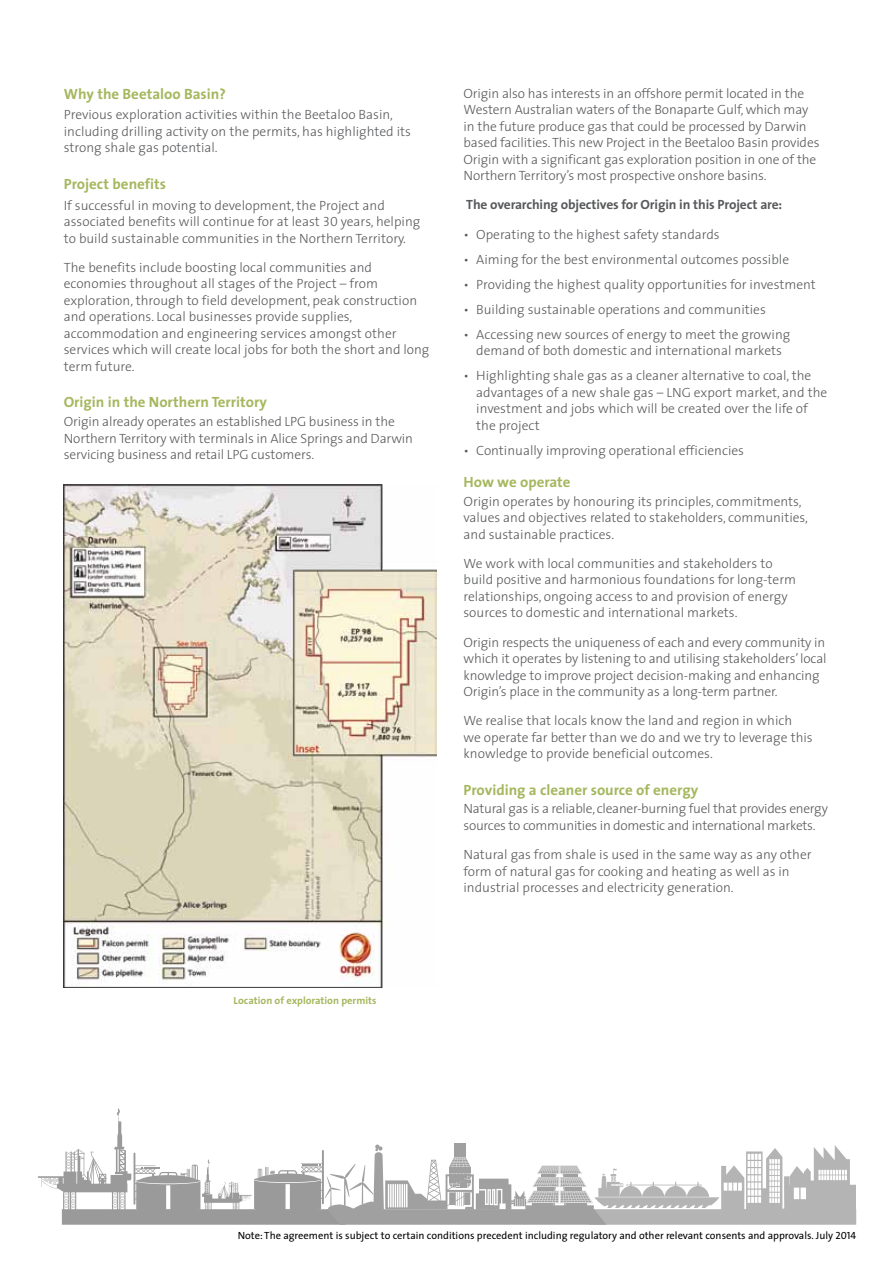
<style>
.page{position:relative;width:893px;height:1263px;background:#fff}
.page>*{position:absolute;margin:0;border:0;box-sizing:border-box;transform-origin:0 0}
.t1{font:700 15px "The Origin Sans";color:#a5b75e}
.t2{font:300 13.5px/16.5px "The Origin Sans";color:#58595b}
.t3{font:300 13.5px/16.5px "The Origin Sans";letter-spacing:-.02em;color:#58595b}
.t4{font:700 13.5px "The Origin Sans";letter-spacing:-.01em;color:#58595b}
.t5{font:10.5px "The Origin Sans";color:#000}
.t6{font:700 10.5px "The Origin Sans";color:#a5b75e}
</style>
<div class="page">
<img style="left:64px;top:485px;width:373px;height:502px">
<svg style="left:38px;top:1108px;width:818px;height:117px"></svg>
<p class="t1" style="left:64px;top:85px;width:164px">Why the Beetaloo Basin?</p>
<p class="t2" style="left:64px;top:107px;width:349px">Previous exploration activities within the Beetaloo Basin, including drilling activity on the permits, has highlighted its strong shale gas potential.</p>
<p class="t1" style="left:64px;top:175px;width:104px">Project benefits</p>
<p class="t2" style="left:64px;top:197px;width:358px">If successful in moving to development, the Project and associated benefits will continue for at least 30 years, helping to build sustainable communities in the Northern Territory.</p>
<p class="t2" style="left:64px;top:260px;width:367px">The benefits include boosting local communities and economies throughout all stages of the Project – from exploration, through to field development, peak construction and operations. Local businesses provide supplies, accommodation and engineering services amongst other services which will create local jobs for both the short and long term future.</p>
<p class="t1" style="left:64px;top:394px;width:205px">Origin in the Northern Territory</p>
<p class="t2" style="left:64px;top:414px;width:351px">Origin already operates an established LPG business in the<br>Northern Territory with terminals in Alice Springs and Darwin servicing business and retail LPG customers.</p>
<p class="t2" style="left:463px;top:85px;width:357px">Origin also has interests in an offshore permit located in the Western Australian waters of the Bonaparte Gulf, which may in the future produce gas that could be processed by Darwin based facilities. This new Project in the Beetaloo Basin provides Origin with a significant gas exploration position in one of the Northern Territory’s most prospective onshore basins.</p>
<p class="t4" style="left:466px;top:197px;width:317px">The overarching objectives for Origin in this Project are:</p>
<p class="t2" style="left:463px;top:226px;width:258px">• Operating to the highest safety standards</p>
<p class="t2" style="left:463px;top:251px;width:327px">• Aiming for the best environmental outcomes possible</p>
<p class="t2" style="left:463px;top:276px;width:354px">• Providing the highest quality opportunities for investment</p>
<p class="t2" style="left:463px;top:301px;width:304px">• Building sustainable operations and communities</p>
<p class="t2" style="left:463px;top:326px;width:328px;text-align:center">• Accessing new sources of energy to meet the growing demand of both domestic and international markets</p>
<p class="t2" style="left:476px;top:368px;width:352px;text-indent:-13px">• Highlighting shale gas as a cleaner alternative to coal, the advantages of a new shale gas – LNG export market, and the investment and jobs which will be created over the life of the project</p>
<p class="t2" style="left:463px;top:442px;width:282px">• Continually improving operational efficiencies</p>
<p class="t1" style="left:463px;top:473px;width:109px">How we operate</p>
<p class="t2" style="left:463px;top:493px;width:346px">Origin operates by honouring its principles, commitments, values and objectives related to stakeholders, communities, and sustainable practices.</p>
<p class="t2" style="left:463px;top:555px;width:334px">We work with local communities and stakeholders to build positive and harmonious foundations for long-term relationships, ongoing access to and provision of energy sources to domestic and international markets.</p>
<p class="t2" style="left:463px;top:634px;width:365px">Origin respects the uniqueness of each and every community in which it operates by listening to and utilising stakeholders’ local knowledge to improve project decision-making and enhancing Origin’s place in the community as a long-term partner.</p>
<p class="t2" style="left:463px;top:713px;width:351px">We realise that locals know the land and region in which we operate far better than we do and we try to leverage this knowledge to provide beneficial outcomes.</p>
<p class="t1" style="left:463px;top:781px;width:236px">Providing a cleaner source of energy</p>
<p class="t3" style="left:463px;top:801px;width:366px">Natural gas is a reliable, cleaner-burning fuel that provides energy sources to communities in domestic and international markets.</p>
<p class="t2" style="left:463px;top:847px;width:350px">Natural gas from shale is used in the same way as any other form of natural gas for cooking and heating as well as in industrial processes and electricity generation.</p>
<p class="t6" style="left:234px;top:994px;width:144px">Location of exploration permits</p>
<p class="t5" style="left:238px;top:1229px;width:620px">Note: The agreement is subject to certain conditions precedent including regulatory and other relevant consents and approvals. July 2014</p>
</div>
